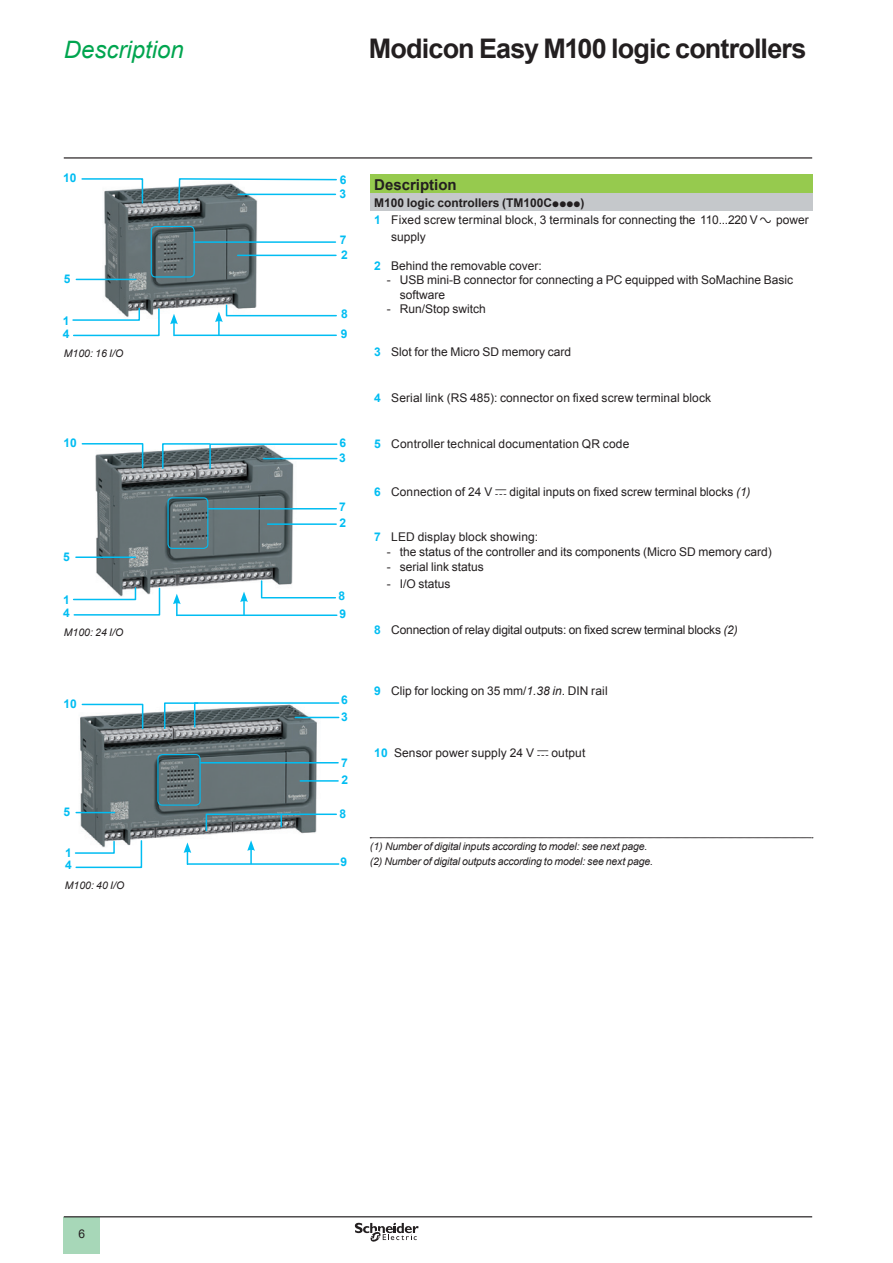
<style>
.page{position:relative;width:893px;height:1263px;background:#fff}
.page>*{position:absolute;margin:0;border:0;box-sizing:border-box;transform-origin:0 0}
._0_TitleLev1{font:700 27px "Arial";letter-spacing:-.03em;color:#231f20}
._0_Topic{font:italic 24px "Arial";color:#00a54f}
._1_Section_3__10{font:700 15px "Arial";color:#231f20}
._1_List_Num_Blue__8{font:12px/16.5px "Arial";color:#231f20}
._1_List_Dash__8{font:12px/14.4px "Arial";color:#231f20}
._1_Section_4__8{font:700 12px "Arial";color:#01bdf2}
._1_Section_4__8-2{font:700 12px "Arial";color:#231f20}
._1_Legend___Nota__7{font:italic 10.5px "Arial";letter-spacing:-.015em;color:#231f20}
.s1{font-family:"Graph Schneider";font-weight:400}
.s2{font-weight:700;color:#01bdf2}
.s3{font-family:"Graph Schneider"}
.s4{font-style:italic}
</style>
<div class="page">
<hr style="left:64px;top:157px;width:748px;height:2px;background:#231f20">
<div style="left:64px;top:1217px;width:36px;height:37px;background:#a7d7b8"></div>
<hr style="left:64px;top:1216px;width:748px;height:1px;background:#231f20">
<svg style="left:355px;top:1223px;width:64px;height:18px"></svg>
<div style="left:370px;top:174px;width:442px;height:20px;background:#96ca4e"></div>
<div style="left:370px;top:194px;width:442px;height:17px;background:#c5c8cb"></div>
<svg style="left:370px;top:837px;width:443px;height:1px"></svg>
<img style="left:78px;top:711px;width:243px;height:128px">
<hr style="left:300px;top:780px;width:38px;height:2px;background:#01bdf2">
<svg style="left:74px;top:839px;width:69px;height:30px"></svg>
<svg style="left:163px;top:702px;width:177px;height:28px"></svg>
<hr style="left:295px;top:717px;width:44px;height:1px;background:#01bdf2">
<div style="left:157px;top:754px;width:44px;height:52px;border:1px solid #01bdf2;border-radius:4px"></div>
<hr style="left:200px;top:762px;width:138px;height:1px;background:#01bdf2">
<hr style="left:76px;top:812px;width:38px;height:1px;background:#01bdf2">
<svg style="left:205px;top:813px;width:132px;height:19px"></svg>
<svg style="left:247px;top:840px;width:8px;height:23px"></svg>
<hr style="left:188px;top:863px;width:151px;height:2px;background:#01bdf2">
<svg style="left:184px;top:842px;width:7px;height:22px"></svg>
<svg style="left:81px;top:703px;width:63px;height:27px"></svg>
<img style="left:102px;top:186px;width:156px;height:123px">
<hr style="left:238px;top:255px;width:98px;height:1px;background:#01bdf2">
<svg style="left:72px;top:307px;width:88px;height:30px"></svg>
<svg style="left:178px;top:178px;width:159px;height:26px"></svg>
<hr style="left:238px;top:194px;width:97px;height:1px;background:#01bdf2">
<div style="left:151px;top:226px;width:44px;height:52px;border:1px solid #01bdf2;border-radius:4px"></div>
<hr style="left:194px;top:241px;width:141px;height:2px;background:#01bdf2">
<hr style="left:76px;top:279px;width:60px;height:1px;background:#01bdf2">
<svg style="left:215px;top:304px;width:122px;height:31px"></svg>
<hr style="left:174px;top:335px;width:162px;height:1px;background:#01bdf2">
<svg style="left:170px;top:314px;width:8px;height:21px"></svg>
<svg style="left:81px;top:178px;width:63px;height:26px"></svg>
<img style="left:95px;top:451px;width:202px;height:136px">
<hr style="left:268px;top:523px;width:68px;height:2px;background:#01bdf2">
<svg style="left:73px;top:586px;width:88px;height:30px"></svg>
<svg style="left:161px;top:443px;width:177px;height:27px"></svg>
<hr style="left:263px;top:458px;width:74px;height:1px;background:#01bdf2">
<div style="left:167px;top:497px;width:41px;height:52px;border:1px solid #01bdf2;border-radius:4px"></div>
<hr style="left:209px;top:508px;width:127px;height:1px;background:#01bdf2">
<svg style="left:260px;top:579px;width:76px;height:20px"></svg>
<hr style="left:76px;top:556px;width:59px;height:2px;background:#01bdf2">
<svg style="left:240px;top:592px;width:8px;height:22px"></svg>
<hr style="left:177px;top:614px;width:160px;height:2px;background:#01bdf2">
<svg style="left:173px;top:594px;width:8px;height:21px"></svg>
<svg style="left:81px;top:443px;width:63px;height:26px"></svg>
<p class="_0_Topic" style="left:64px;top:34px;width:122px">Description</p>
<p class="_0_TitleLev1" style="left:369px;top:30px;width:439px">Modicon Easy M100 logic controllers</p>
<p class="_1_Section_4__8" style="left:63px;top:170px;width:15px">10</p>
<p class="_1_Section_4__8" style="left:64px;top:271px;width:8px">5</p>
<p class="_1_Section_4__8" style="left:63px;top:312px;width:8px">1</p>
<p class="_1_Section_4__8" style="left:63px;top:325px;width:8px">4</p>
<p class="_1_Legend___Nota__7" style="left:64px;top:347px;width:61px">M100: 16 I/O</p>
<p class="_1_Section_4__8" style="left:63px;top:435px;width:15px">10</p>
<p class="_1_Section_4__8" style="left:63px;top:548px;width:8px">5</p>
<p class="_1_Section_4__8" style="left:63px;top:592px;width:8px">1</p>
<p class="_1_Section_4__8" style="left:63px;top:605px;width:8px">4</p>
<p class="_1_Legend___Nota__7" style="left:64px;top:625px;width:61px">M100: 24 I/O</p>
<p class="_1_Section_4__8" style="left:63px;top:695px;width:15px">10</p>
<p class="_1_Section_4__8" style="left:340px;top:172px;width:8px">6</p>
<p class="_1_Section_4__8" style="left:340px;top:185px;width:8px">3</p>
<p class="_1_Section_4__8" style="left:340px;top:232px;width:8px">7</p>
<p class="_1_Section_4__8" style="left:341px;top:246px;width:8px">2</p>
<p class="_1_Section_4__8" style="left:341px;top:306px;width:8px">8</p>
<p class="_1_Section_4__8" style="left:341px;top:326px;width:8px">9</p>
<p class="_1_Section_4__8" style="left:339px;top:434px;width:8px">6</p>
<p class="_1_Section_4__8" style="left:339px;top:450px;width:8px">3</p>
<p class="_1_Section_4__8" style="left:339px;top:499px;width:8px">7</p>
<p class="_1_Section_4__8" style="left:340px;top:515px;width:8px">2</p>
<p class="_1_Section_4__8" style="left:339px;top:588px;width:8px">8</p>
<p class="_1_Section_4__8" style="left:339px;top:606px;width:8px">9</p>
<p class="_1_Section_4__8" style="left:341px;top:692px;width:8px">6</p>
<p class="_1_Section_4__8" style="left:341px;top:708px;width:8px">3</p>
<p class="_1_Section_4__8" style="left:341px;top:754px;width:8px">7</p>
<p class="_1_Section_4__8" style="left:341px;top:772px;width:8px">2</p>
<p class="_1_Section_4__8" style="left:63px;top:804px;width:8px">5</p>
<p class="_1_Section_4__8" style="left:340px;top:806px;width:8px">8</p>
<p class="_1_Section_4__8" style="left:341px;top:854px;width:8px">9</p>
<p class="_1_Section_4__8" style="left:65px;top:844px;width:8px">1</p>
<p class="_1_Section_4__8" style="left:65px;top:857px;width:8px">4</p>
<p class="_1_Legend___Nota__7" style="left:65px;top:878px;width:61px">M100: 40 I/O</p>
<p class="_1_Section_3__10" style="left:374px;top:174px;width:84px">Description</p>
<p class="_1_Section_4__8-2" style="left:374px;top:195px;width:212px">M100 logic controllers (TM100C<span class="s1">pppp</span>)</p>
<p class="_1_List_Num_Blue__8" style="left:391px;top:212px;width:419px;text-indent:-17px"><span class="s2">1</span> Fixed screw terminal block, 3 terminals for connecting the 110...220 V <span class="s3">a</span> power supply</p>
<p class="_1_List_Num_Blue__8" style="left:374px;top:258px;width:169px"><span class="s2">2</span> Behind the removable cover:</p>
<p class="_1_List_Dash__8" style="left:400px;top:273px;width:395px;text-indent:-13px">- USB mini-B connector for connecting a PC equipped with SoMachine Basic software</p>
<p class="_1_List_Dash__8" style="left:387px;top:302px;width:100px">- Run/Stop switch</p>
<p class="_1_List_Num_Blue__8" style="left:374px;top:344px;width:199px"><span class="s2">3</span> Slot for the Micro SD memory card</p>
<p class="_1_List_Num_Blue__8" style="left:374px;top:389px;width:338px"><span class="s2">4</span> Serial link (RS 485): connector on fixed screw terminal block</p>
<p class="_1_List_Num_Blue__8" style="left:374px;top:436px;width:257px"><span class="s2">5</span> Controller technical documentation QR code</p>
<p class="_1_List_Num_Blue__8" style="left:374px;top:484px;width:378px"><span class="s2">6</span> Connection of 24 V <span class="s3">c</span> digital inputs on fixed screw terminal blocks <span class="s4">(1)</span></p>
<p class="_1_List_Num_Blue__8" style="left:374px;top:529px;width:166px"><span class="s2">7</span> LED display block showing:</p>
<p class="_1_List_Dash__8" style="left:387px;top:545px;width:386px">- the status of the controller and its components (Micro SD memory card)</p>
<p class="_1_List_Dash__8" style="left:387px;top:560px;width:98px">- serial link status</p>
<p class="_1_List_Dash__8" style="left:387px;top:576px;width:65px">- I/O status</p>
<p class="_1_List_Num_Blue__8" style="left:374px;top:621px;width:365px"><span class="s2">8</span> Connection of relay digital outputs: on fixed screw terminal blocks <span class="s4">(2)</span></p>
<p class="_1_List_Num_Blue__8" style="left:374px;top:683px;width:235px"><span class="s2">9</span> Clip for locking on 35 mm/<span class="s4">1.38 in</span>. DIN rail</p>
<p class="_1_List_Num_Blue__8" style="left:374px;top:744px;width:213px"><span class="s2">10</span> Sensor power supply 24 V <span class="s3">c</span> output</p>
<p class="_1_Legend___Nota__7" style="left:370px;top:839px;width:279px">(1) Number of digital inputs according to model: see next page.</p>
<p class="_1_Legend___Nota__7" style="left:370px;top:854px;width:285px">(2) Number of digital outputs according to model: see next page.</p>
<p class="_1_List_Num_Blue__8" style="left:79px;top:1226px;width:8px">6</p>
</div>
